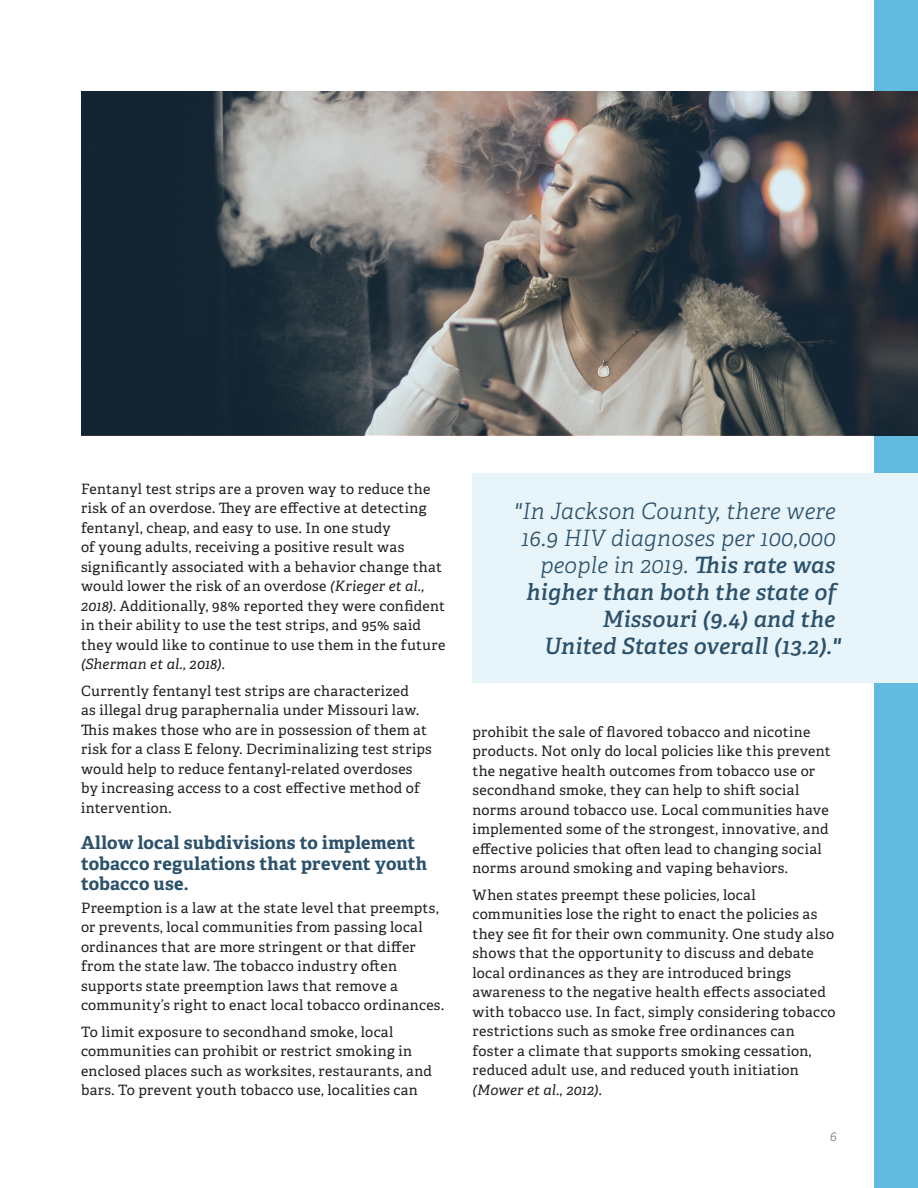
<style>
.page{position:relative;width:918px;height:1188px;background:#fff}
.page>*{position:absolute;margin:0;border:0;box-sizing:border-box;transform-origin:0 0}
.t1{font:italic 600 22.5px/27px "Adelle";letter-spacing:.015em;color:#2c516a;text-align:right}
.Subheader_Long{font:700 18px/20.2px "Adelle";letter-spacing:.01em;color:#2c516a}
.Body_copy_1{font:14.25px/19.5px "Adelle";letter-spacing:.025em;color:#231f20}
.t2{font:italic 300 13.5px "Adelle";color:#828285}
.s1{font-style:italic}
.s2{font-weight:300}
</style>
<div class="page">
<div style="left:875px;top:0;width:43px;height:1188px;background:#61bbdf"></div>
<img style="left:81px;top:92px;width:837px;height:343px">
<div style="left:472px;top:473px;width:446px;height:210px;background:#e7f4fa"></div>
<p class="Body_copy_1" style="left:81px;top:479px;width:366px">Fentanyl test strips are a proven way to reduce the risk of an overdose. They are effective at detecting fentanyl, cheap, and easy to use. In one study<br>of young adults, receiving a positive result was significantly associated with a behavior change that would lower the risk of an overdose <span class="s1">(Krieger et al., 2018)</span>. Additionally, 98% reported they were confident in their ability to use the test strips, and 95% said they would like to continue to use them in the future <span class="s1">(Sherman et al., 2018)</span>.</p>
<p class="Body_copy_1" style="left:81px;top:681px;width:352px">Currently fentanyl test strips are characterized<br>as illegal drug paraphernalia under Missouri law.<br>This makes those who are in possession of them at risk for a class E felony. Decriminalizing test strips would help to reduce fentanyl-related overdoses by increasing access to a cost effective method of intervention.</p>
<p class="Subheader_Long" style="left:81px;top:833px;width:348px">Allow local subdivisions to implement tobacco regulations that prevent youth tobacco use.</p>
<p class="Body_copy_1" style="left:81px;top:898px;width:365px">Preemption is a law at the state level that preempts, or prevents, local communities from passing local ordinances that are more stringent or that differ from the state law. The tobacco industry often supports state preemption laws that remove a community’s right to enact local tobacco ordinances.</p>
<p class="Body_copy_1" style="left:81px;top:1022px;width:352px">To limit exposure to secondhand smoke, local communities can prohibit or restrict smoking in enclosed places such as worksites, restaurants, and bars. To prevent youth tobacco use, localities can</p>
<p class="t1" style="left:514px;top:498px;width:328px"><span class="s2">"In Jackson County, there were<br>16.9 HIV diagnoses per 100,000 people in 2019.</span> This rate was higher than both the state of<br>Missouri (9.4) and the<br>United States overall (13.2)."</p>
<p class="Body_copy_1" style="left:472px;top:722px;width:360px">prohibit the sale of flavored tobacco and nicotine products. Not only do local policies like this prevent the negative health outcomes from tobacco use or secondhand smoke, they can help to shift social norms around tobacco use. Local communities have implemented some of the strongest, innovative, and effective policies that often lead to changing social norms around smoking and vaping behaviors.</p>
<p class="Body_copy_1" style="left:472px;top:885px;width:365px">When states preempt these policies, local communities lose the right to enact the policies as they see fit for their own community. One study also shows that the opportunity to discuss and debate local ordinances as they are introduced brings awareness to the negative health effects associated with tobacco use. In fact, simply considering tobacco restrictions such as smoke free ordinances can foster a climate that supports smoking cessation, reduced adult use, and reduced youth initiation <span class="s1">(Mower et al., 2012)</span>.</p>
<p class="t2" style="left:830px;top:1128px;width:9px">6</p>
</div>
